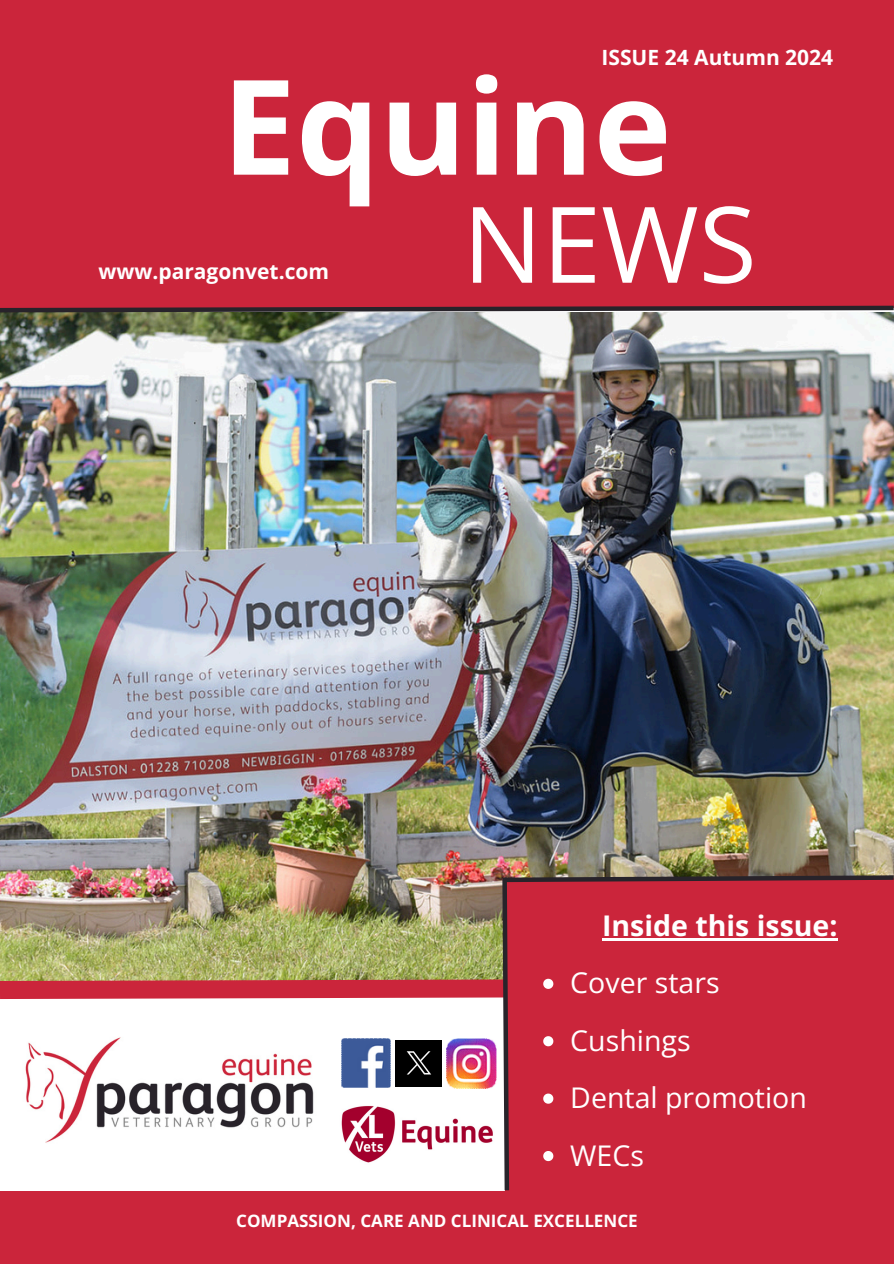
<style>
.page{position:relative;width:894px;height:1264px;background:#fff}
.page>*{position:absolute;margin:0;border:0;box-sizing:border-box;transform-origin:0 0}
.t1{font:700 132px "Open Sans";color:#fff}
.t2{font:105.6px "Open Sans";color:#fff}
.t3{font:28.5px "Open Sans";color:#fff}
.t4{font:700 28.5px "Open Sans";color:#fff}
.t5{font:700 21px "Open Sans";color:#fff}
.t6{font:700 17.1px "Open Sans";color:#fff}
</style>
<div class="page">
<div style="left:0;top:0;width:893px;height:308px;background:#cb253b"></div>
<div style="left:0;top:1019px;width:893px;height:244px;background:#cb253b"></div>
<img style="left:0;top:315px;width:893px;height:558px">
<svg style="left:0;top:305px;width:893px;height:10px"></svg>
<img style="left:0;top:873px;width:893px;height:318px">
<p class="t5" style="left:601px;top:42px;width:233px">ISSUE 24 Autumn 2024</p>
<p class="t1" style="left:222px;top:34px;width:451px">Equine</p>
<p class="t2" style="left:462px;top:170px;width:295px">NEWS</p>
<p class="t5" style="left:98px;top:256px;width:232px">www.paragonvet.com</p>
<p class="t4" style="left:602px;top:905px;width:237px">Inside this issue:</p>
<p class="t3" style="left:570px;top:962px;width:151px">Cover stars</p>
<p class="t3" style="left:570px;top:1020px;width:122px">Cushings</p>
<p class="t3" style="left:570px;top:1077px;width:238px">Dental promotion</p>
<p class="t3" style="left:570px;top:1135px;width:75px">WECs</p>
<p class="t6" style="left:236px;top:1208px;width:403px">COMPASSION, CARE AND CLINICAL EXCELLENCE</p>
</div>
